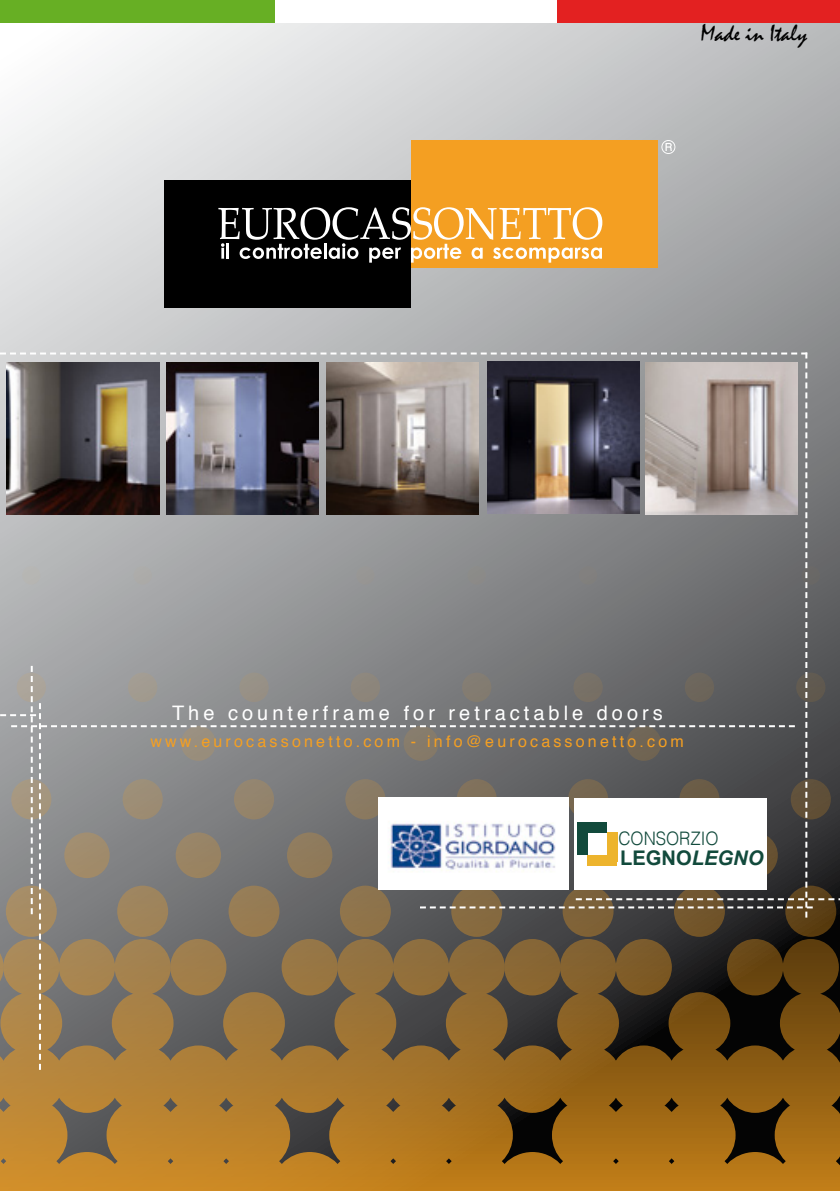
<style>
.page{position:relative;width:840px;height:1191px;background:#fff}
.page>*{position:absolute;margin:0;border:0;box-sizing:border-box;transform-origin:0 0}
.t1{font:24px "Mistral";color:#000}
.t2{font:700 20.2px "Arial";color:#124a3c}
.t3{font:20px "Helvetica";letter-spacing:.2em;color:#fff}
.t4{font:300 18.6px "Helvetica";color:#124a3c;scale:.91 1}
.t5{font:16px "Helvetica";letter-spacing:.2em;color:#f49f22}
.s1{font-style:italic}
</style>
<div class="page">
<svg style="left:0;top:23px;width:839px;height:329px;background:#c8c9ca"></svg>
<div style="left:410px;top:140px;width:246px;height:127px;background:#f49f22"></div>
<div style="left:164px;top:181px;width:246px;height:127px;background:#000"></div>
<svg style="left:218px;top:207px;width:384px;height:56px"></svg>
<svg style="left:661px;top:140px;width:14px;height:14px"></svg>
<img style="left:0;top:352px;width:839px;height:839px">
<div style="left:0;top:0;width:274px;height:23px;background:#67af24"></div>
<div style="left:557px;top:0;width:282px;height:23px;background:#e32121"></div>
<h1 class="t1" style="left:700px;top:20px;width:108px">Made in Italy</h1>
<p class="t3" style="left:172px;top:697px;width:492px">The counterframe for retractable doors</p>
<p class="t5" style="left:150px;top:729px;width:535px">www.eurocassonetto.com - info@eurocassonetto.com</p>
<p class="t4" style="left:618px;top:827px;width:112px">CONSORZIO</p>
<p class="t2" style="left:619px;top:845px;width:145px">LEGNO<span class="s1">LEGNO</span></p>
</div>
